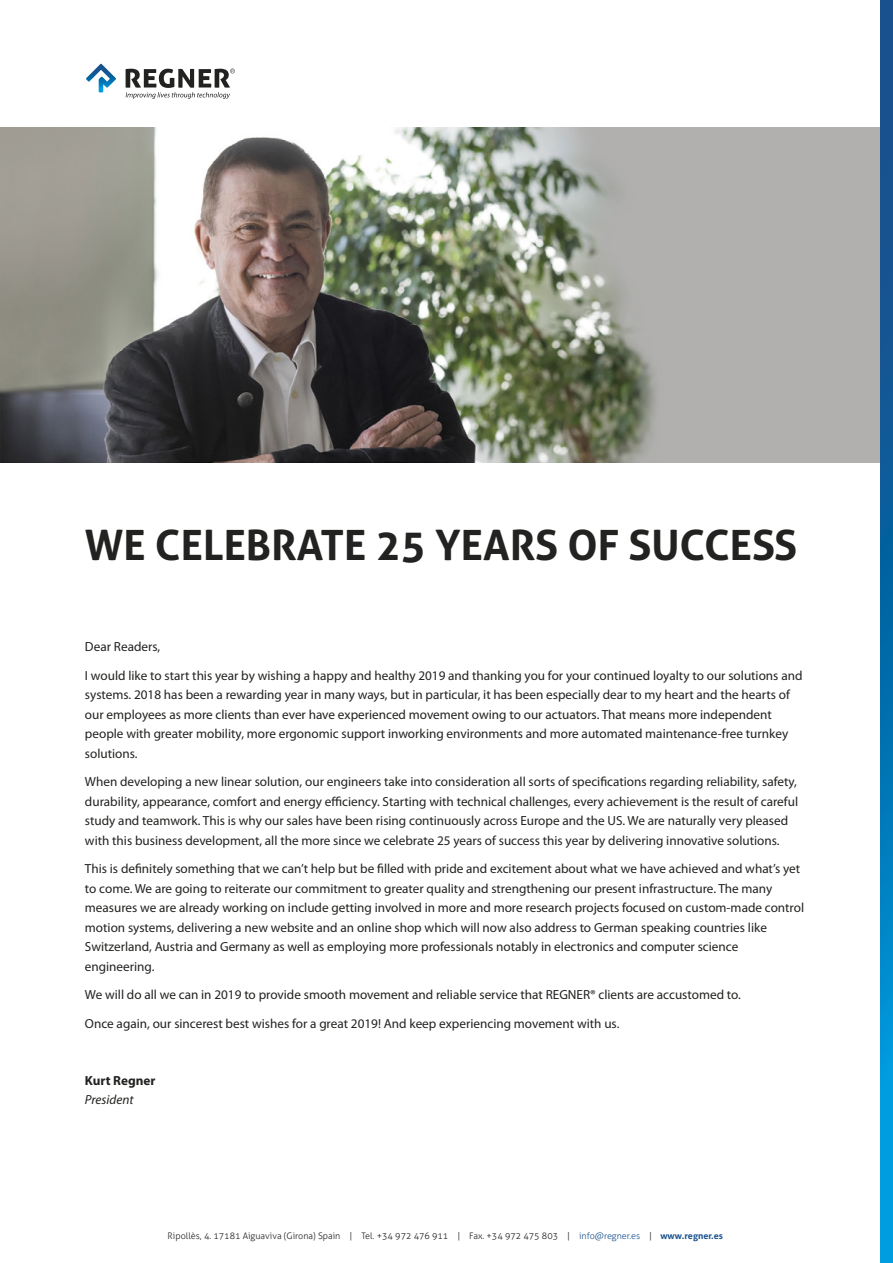
<style>
.page{position:relative;width:893px;height:1263px;background:#fff}
.page>*{position:absolute;margin:0;border:0;box-sizing:border-box;transform-origin:0 0}
.t1{font:700 41.85px "Aller";color:#222220}
.t2{font:13.2px/19.5px "Myriad Pro";color:#222220}
.t3{font:700 13.2px "Myriad Pro";color:#222220}
.t4{font:italic 13.2px "Myriad Pro";color:#222220}
.t5{font:300 9px "Aller";color:#222220}
.s1{color:#19518e}
.s2{font-weight:700;color:#19518e}
</style>
<div class="page">
<img style="left:0;top:128px;width:880px;height:334px">
<svg style="left:880px;top:0;width:13px;height:1263px;background:#086faf"></svg>
<svg style="left:126px;top:69px;width:109px;height:30px"></svg>
<svg style="left:86px;top:64px;width:30px;height:28px"></svg>
<h1 class="t1" style="left:85px;top:519px;width:714px">WE CELEBRATE 25 YEARS OF SUCCESS</h1>
<p class="t2" style="left:85px;top:633px;width:719px;line-height:28.5px">Dear Readers,<br>I would like to start this year by wishing a happy and healthy 2019 and thanking you for your continued loyalty to our solutions and</p>
<p class="t2" style="left:85px;top:685px;width:707px">systems. 2018 has been a rewarding year in many ways, but in particular, it has been especially dear to my heart and the hearts of our employees as more clients than ever have experienced movement owing to our actuators. That means more independent people with greater mobility, more ergonomic support inworking environments and more automated maintenance-free turnkey solutions.</p>
<p class="t2" style="left:85px;top:772px;width:715px">When developing a new linear solution, our engineers take into consideration all sorts of specifications regarding reliability, safety, durability, appearance, comfort and energy efficiency. Starting with technical challenges, every achievement is the result of careful study and teamwork. This is why our sales have been rising continuously across Europe and the US. We are naturally very pleased with this business development, all the more since we celebrate 25 years of success this year by delivering innovative solutions.</p>
<p class="t2" style="left:85px;top:859px;width:721px">This is definitely something that we can’t help but be filled with pride and excitement about what we have achieved and what’s yet to come. We are going to reiterate our commitment to greater quality and strengthening our present infrastructure. The many measures we are already working on include getting involved in more and more research projects focused on custom-made control motion systems, delivering a new website and an online shop which will now also address to German speaking countries like Switzerland, Austria and Germany as well as employing more professionals notably in electronics and computer science engineering.</p>
<p class="t2" style="left:85px;top:980px;width:657px;line-height:28.5px">We will do all we can in 2019 to provide smooth movement and reliable service that REGNER® clients are accustomed to.<br>Once again, our sincerest best wishes for a great 2019! And keep experiencing movement with us.</p>
<p class="t3" style="left:85px;top:1073px;width:72px">Kurt Regner</p>
<p class="t4" style="left:85px;top:1092px;width:50px">President</p>
<p class="t5" style="left:168px;top:1230px;width:557px">Ripollès, 4. 17181 Aiguaviva (Girona) Spain | Tel. +34 972 476 911 | Fax. +34 972 475 803 | <span class="s1">info@regner.es</span> | <span class="s2">www.regner.es</span></p>
</div>
